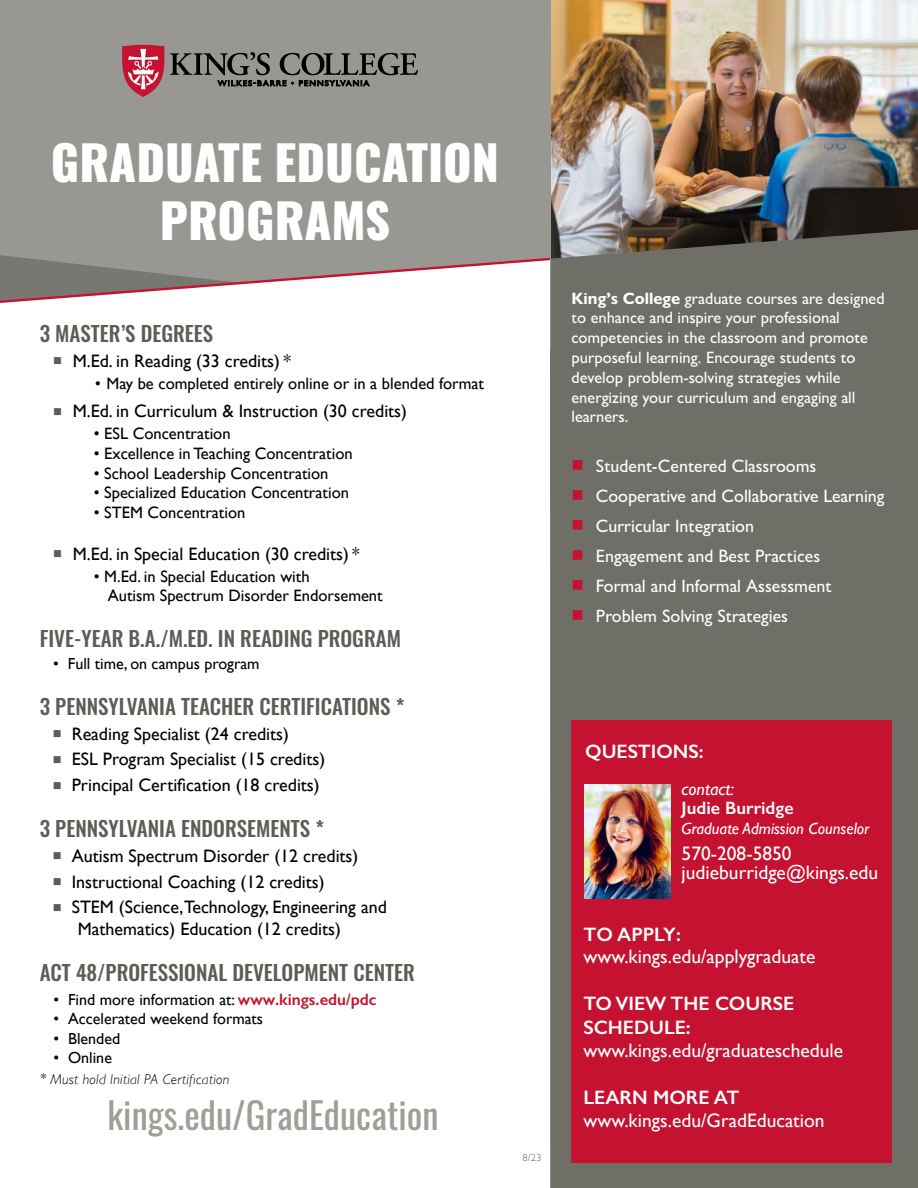
<style>
.page{position:relative;width:918px;height:1188px;background:#fff}
.page>*{position:absolute;margin:0;border:0;box-sizing:border-box;transform-origin:0 0}
.t1{font:800 47.85px/57.3px "Oswald";color:#fff;text-align:center}
.t2{font:36.75px "Oswald";color:#9f9e97}
.t3{font:500 21px "Oswald";color:#5c5d55}
.t4{font:19.5px/18.6px "Gill Sans";color:#fff}
.t5{font:600 19.5px/23.9px "Gill Sans";color:#fff}
.t6{font:18px/21.6px "Gill Sans";color:#000}
.t7{font:500 18px "Gill Sans Nova";color:#fff}
.t8{font:600 18px "Gill Sans";color:#fff}
.t9{font:italic 18px "Gill Sans";color:#fff}
.t10{font:16.5px/19.8px "Gill Sans";color:#000}
.t11{font:500 16.5px/19.8px "Gill Sans Nova";color:#fff}
.t12{font:italic 16.5px "Gill Sans";color:#fff}
.t13{font:16.05px "Gill Sans";color:#000}
.t14{font:italic 300 14.25px "Gill Sans";letter-spacing:.02em;color:#000}
.t15{font:300 10.5px "Gill Sans";color:#5c5d55}
.s1{color:#5c5d55}
.s2{font-weight:300}
.s3{font-weight:600;font-size:16.5px;color:#c41230}
.s4{font-weight:700}
.s5{color:#c41230}
</style>
<div class="page">
<div style="left:550px;top:182px;width:368px;height:1006px;background:#6f6f68"></div>
<img style="left:550px;top:0;width:368px;height:259px">
<div style="left:0;top:0;width:550px;height:348px;background:#989791"></div>
<div style="left:572px;top:720px;width:320px;height:442px;background:#c41230"></div>
<svg style="left:170px;top:52px;width:248px;height:34px"></svg>
<svg style="left:122px;top:45px;width:42px;height:52px"></svg>
<div style="left:0;top:311px;width:550px;height:37px;background:#fff"></div>
<svg style="left:0;top:256px;width:553px;height:55px"></svg>
<img style="left:585px;top:784px;width:85px;height:115px">
<h1 class="t1" style="left:51px;top:137px;width:450px">GRADUATE EDUCATION<br>PROGRAMS</h1>
<p class="t3" style="left:40px;top:322px;width:175px">3 MASTER’S DEGREES</p>
<p class="t6" style="left:53px;top:350px;width:239px"><span class="s1">■</span> M.Ed. in Reading (33 credits) *</p>
<p class="t10" style="left:94px;top:373px;width:392px"><span class="s2">•</span> May be completed entirely online or in a blended format</p>
<p class="t6" style="left:53px;top:400px;width:355px"><span class="s1">■</span> M.Ed. in Curriculum &amp; Instruction (30 credits)</p>
<p class="t10" style="left:94px;top:423px;width:138px">• ESL Concentration</p>
<p class="t10" style="left:94px;top:443px;width:260px">• Excellence in Teaching Concentration</p>
<p class="t10" style="left:94px;top:463px;width:236px">• School Leadership Concentration</p>
<p class="t10" style="left:94px;top:483px;width:257px">• Specialized Education Concentration</p>
<p class="t10" style="left:94px;top:503px;width:153px">• STEM Concentration</p>
<p class="t6" style="left:53px;top:543px;width:308px"><span class="s1">■</span> M.Ed. in Special Education (30 credits) *</p>
<p class="t10" style="left:108px;top:566px;width:276px;text-indent:-14px">• M.Ed. in Special Education with<br>Autism Spectrum Disorder Endorsement</p>
<p class="t3" style="left:40px;top:627px;width:363px">FIVE-YEAR B.A./M.ED. IN READING PROGRAM</p>
<p class="t13" style="left:53px;top:654px;width:208px">• Full time, on campus program</p>
<p class="t3" style="left:40px;top:695px;width:366px">3 PENNSYLVANIA TEACHER CERTIFICATIONS *</p>
<p class="t6" style="left:53px;top:722px;width:238px"><span class="s1">■</span> Reading Specialist (24 credits)</p>
<p class="t6" style="left:53px;top:748px;width:274px"><span class="s1">■</span> ESL Program Specialist (15 credits)</p>
<p class="t6" style="left:53px;top:774px;width:268px"><span class="s1">■</span> Principal Certification (18 credits)</p>
<p class="t3" style="left:40px;top:817px;width:286px">3 PENNSYLVANIA ENDORSEMENTS *</p>
<p class="t6" style="left:53px;top:845px;width:307px"><span class="s1">■</span> Autism Spectrum Disorder (12 credits)</p>
<p class="t6" style="left:53px;top:871px;width:273px"><span class="s1">■</span> Instructional Coaching (12 credits)</p>
<p class="t6" style="left:78px;top:896px;width:310px;text-indent:-25px"><span class="s1">■</span> STEM (Science,Technology, Engineering and<br>Mathematics) Education (12 credits)</p>
<p class="t3" style="left:40px;top:961px;width:377px">ACT 48/PROFESSIONAL DEVELOPMENT CENTER</p>
<p class="t13" style="left:54px;top:990px;width:324px">• Find more information at: <span class="s3">www.kings.edu/pdc</span></p>
<p class="t13" style="left:54px;top:1009px;width:211px">• Accelerated weekend formats</p>
<p class="t13" style="left:54px;top:1029px;width:68px">• Blended</p>
<p class="t13" style="left:54px;top:1048px;width:60px">• Online</p>
<p class="t14" style="left:40px;top:1071px;width:191px">* Must hold Initial PA Certification</p>
<p class="t2" style="left:108px;top:1082px;width:332px">kings.edu/GradEducation</p>
<p class="t15" style="left:522px;top:1149px;width:21px">8/23</p>
<p class="t11" style="left:572px;top:288px;width:315px"><span class="s4">King’s College</span> graduate courses are designed to enhance and inspire your professional competencies in the classroom and promote purposeful learning. Encourage students to develop problem-solving strategies while energizing your curriculum and engaging all learners.</p>
<p class="t7" style="left:572px;top:455px;width:246px"><span class="s5">■</span> Student-Centered Classrooms</p>
<p class="t7" style="left:572px;top:485px;width:314px"><span class="s5">■</span> Cooperative and Collaborative Learning</p>
<p class="t7" style="left:572px;top:515px;width:184px"><span class="s5">■</span> Curricular Integration</p>
<p class="t7" style="left:572px;top:545px;width:250px"><span class="s5">■</span> Engagement and Best Practices</p>
<p class="t7" style="left:572px;top:575px;width:262px"><span class="s5">■</span> Formal and Informal Assessment</p>
<p class="t7" style="left:572px;top:605px;width:218px"><span class="s5">■</span> Problem Solving Strategies</p>
<p class="t5" style="left:585px;top:739px;width:120px">QUESTIONS:</p>
<p class="t9" style="left:682px;top:779px;width:54px">contact:</p>
<p class="t8" style="left:682px;top:797px;width:114px">Judie Burridge</p>
<p class="t12" style="left:682px;top:819px;width:189px">Graduate Admission Counselor</p>
<p class="t4" style="left:682px;top:844px;width:198px">570-208-5850 judieburridge@kings.edu</p>
<p class="t5" style="left:583px;top:922px;width:99px">TO APPLY:</p>
<p class="t4" style="left:583px;top:947px;width:234px">www.kings.edu/applygraduate</p>
<p class="t5" style="left:583px;top:991px;width:212px">TO VIEW THE COURSE<br>SCHEDULE:</p>
<p class="t4" style="left:583px;top:1041px;width:261px">www.kings.edu/graduateschedule</p>
<p class="t5" style="left:583px;top:1085px;width:158px">LEARN MORE AT</p>
<p class="t4" style="left:583px;top:1111px;width:243px">www.kings.edu/GradEducation</p>
</div>
